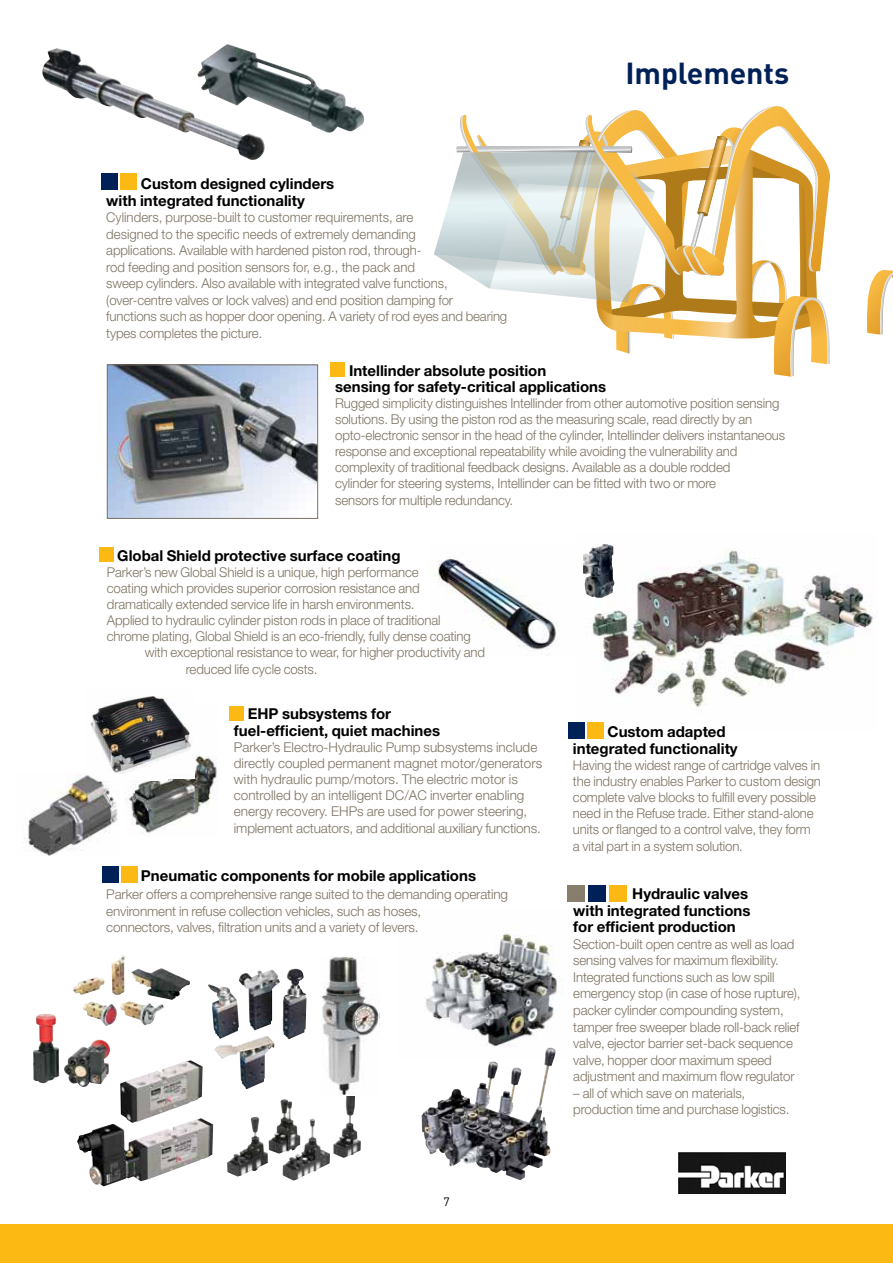
<style>
.page{position:relative;width:893px;height:1263px;background:#fff}
.page>*{position:absolute;margin:0;border:0;box-sizing:border-box;transform-origin:0 0}
.t1{font:700 30px "DINOT";letter-spacing:-.005em;color:#002157}
.t2{font:700 15px/16.5px "Helvetica Neue LT Std";color:#000}
.t3{font:300 13.5px/16.5px "Helvetica Neue LT Std";letter-spacing:-.01em;color:#7d7262}
.t4{font:300 13.5px/16.2px "Helvetica Neue";color:#7d7262}
.t5{font:12px "DINOT";color:#000}
</style>
<div class="page">
<img style="left:425px;top:933px;width:132px;height:126px">
<div style="left:0;top:1224px;width:893px;height:39px;background:#fdb913"></div>
<img style="left:679px;top:1152px;width:107px;height:41px">
<img style="left:42px;top:48px;width:223px;height:112px">
<img style="left:197px;top:44px;width:167px;height:89px">
<img style="left:73px;top:955px;width:117px;height:71px">
<img style="left:269px;top:1096px;width:92px;height:62px">
<img style="left:208px;top:969px;width:98px;height:120px">
<img style="left:33px;top:1014px;width:77px;height:70px">
<img style="left:77px;top:1060px;width:136px;height:127px">
<img style="left:321px;top:957px;width:58px;height:138px">
<img style="left:584px;top:549px;width:289px;height:182px">
<img style="left:583px;top:544px;width:32px;height:54px">
<img style="left:464px;top:1049px;width:82px;height:73px">
<div style="left:229px;top:706px;width:15px;height:15px;background:#fdb913"></div>
<div style="left:330px;top:362px;width:15px;height:15px;background:#fdb913"></div>
<div style="left:99px;top:547px;width:15px;height:15px;background:#fdb913"></div>
<div style="left:102px;top:173px;width:16px;height:17px;background:#002157"></div>
<div style="left:121px;top:173px;width:16px;height:17px;background:#fdb913"></div>
<div style="left:102px;top:867px;width:16px;height:16px;background:#002157"></div>
<div style="left:121px;top:867px;width:17px;height:16px;background:#fdb913"></div>
<div style="left:568px;top:722px;width:16px;height:17px;background:#002157"></div>
<div style="left:587px;top:722px;width:16px;height:17px;background:#fdb913"></div>
<div style="left:567px;top:885px;width:18px;height:17px;background:#887e6e"></div>
<div style="left:588px;top:885px;width:18px;height:17px;background:#002157"></div>
<div style="left:609px;top:885px;width:18px;height:17px;background:#fdb913"></div>
<svg style="left:867px;top:270px;width:26px;height:65px"></svg>
<svg style="left:434px;top:106px;width:397px;height:271px"></svg>
<img style="left:126px;top:755px;width:92px;height:79px">
<img style="left:90px;top:696px;width:105px;height:85px">
<img style="left:24px;top:774px;width:96px;height:81px">
<img style="left:109px;top:366px;width:207px;height:151px">
<div style="left:107px;top:364px;width:211px;height:155px;border:1px solid #7d7262"></div>
<img style="left:438px;top:558px;width:120px;height:92px">
<p class="t2" style="left:106px;top:175px;width:229px;text-indent:35px">Custom designed cylinders with integrated functionality</p>
<p class="t3" style="left:106px;top:209px;width:403px">Cylinders, purpose-built to customer requirements, are<br>designed to the specific needs of extremely demanding<br>applications. Available with hardened piston rod, through-<br>rod feeding and position sensors for, e.g., the pack and<br>sweep cylinders. Also available with integrated valve functions, (over-centre valves or lock valves) and end position damping for<br>functions such as hopper door opening. A variety of rod eyes and bearing types completes the picture.</p>
<h1 class="t1" style="left:625px;top:53px;width:165px">Implements</h1>
<p class="t2" style="left:335px;top:362px;width:273px;text-indent:14px">Intellinder absolute position<br>sensing for safety-critical applications</p>
<p class="t3" style="left:335px;top:395px;width:452px;line-height:16px">Rugged simplicity distinguishes Intellinder from other automotive position sensing solutions. By using the piston rod as the measuring scale, read directly by an opto-electronic sensor in the head of the cylinder, Intellinder delivers instantaneous response and exceptional repeatability while avoiding the vulnerability and complexity of traditional feedback designs. Available as a double rodded<br>cylinder for steering systems, Intellinder can be fitted with two or more<br>sensors for multiple redundancy.</p>
<p class="t2" style="left:117px;top:547px;width:285px">Global Shield protective surface coating</p>
<p class="t3" style="left:107px;top:564px;width:313px">Parker’s new Global Shield is a unique, high performance</p>
<p class="t3" style="left:107px;top:580px;width:314px">coating which provides superior corrosion resistance and</p>
<p class="t3" style="left:107px;top:596px;width:309px">dramatically extended service life in harsh environments.</p>
<p class="t3" style="left:107px;top:612px;width:335px">Applied to hydraulic cylinder piston rods in place of traditional</p>
<p class="t3" style="left:107px;top:628px;width:366px">chrome plating, Global Shield is an eco-friendly, fully dense coating</p>
<p class="t3" style="left:145px;top:644px;width:342px">with exceptional resistance to wear, for higher productivity and</p>
<p class="t3" style="left:186px;top:660px;width:133px">reduced life cycle costs.</p>
<p class="t2" style="left:234px;top:705px;width:208px;text-indent:14px">EHP subsystems for fuel-efficient, quiet machines</p>
<p class="t4" style="left:234px;top:739px;width:310px">Parker’s Electro-Hydraulic Pump subsystems include directly coupled permanent magnet motor/generators with hydraulic pump/motors. The electric motor is controlled by an intelligent DC/AC inverter enabling energy recovery. EHPs are used for power steering, implement actuators, and additional auxiliary functions.</p>
<p class="t2" style="left:141px;top:867px;width:337px">Pneumatic components for mobile applications</p>
<p class="t3" style="left:106px;top:886px;width:403px">Parker offers a comprehensive range suited to the demanding operating environment in refuse collection vehicles, such as hoses,<br>connectors, valves, filtration units and a variety of levers.</p>
<p class="t2" style="left:573px;top:723px;width:166px;text-indent:35px">Custom adapted integrated functionality</p>
<p class="t3" style="left:573px;top:757px;width:250px">Having the widest range of cartridge valves in the industry enables Parker to custom design complete valve blocks to fulfill every possible need in the Refuse trade. Either stand-alone units or flanged to a control valve, they form a vital part in a system solution.</p>
<p class="t2" style="left:573px;top:885px;width:179px;text-indent:59px">Hydraulic valves with integrated functions for efficient production</p>
<p class="t3" style="left:573px;top:936px;width:229px">Section-built open centre as well as load sensing valves for maximum flexibility.<br>Integrated functions such as low spill emergency stop (in case of hose rupture), packer cylinder compounding system, tamper free sweeper blade roll-back relief valve, ejector barrier set-back sequence valve, hopper door maximum speed adjustment and maximum flow regulator</p>
<p class="t3" style="left:573px;top:1084px;width:218px">– all of which save on materials, production time and purchase logistics.</p>
<p class="t5" style="left:443px;top:1193px;width:8px">7</p>
</div>
